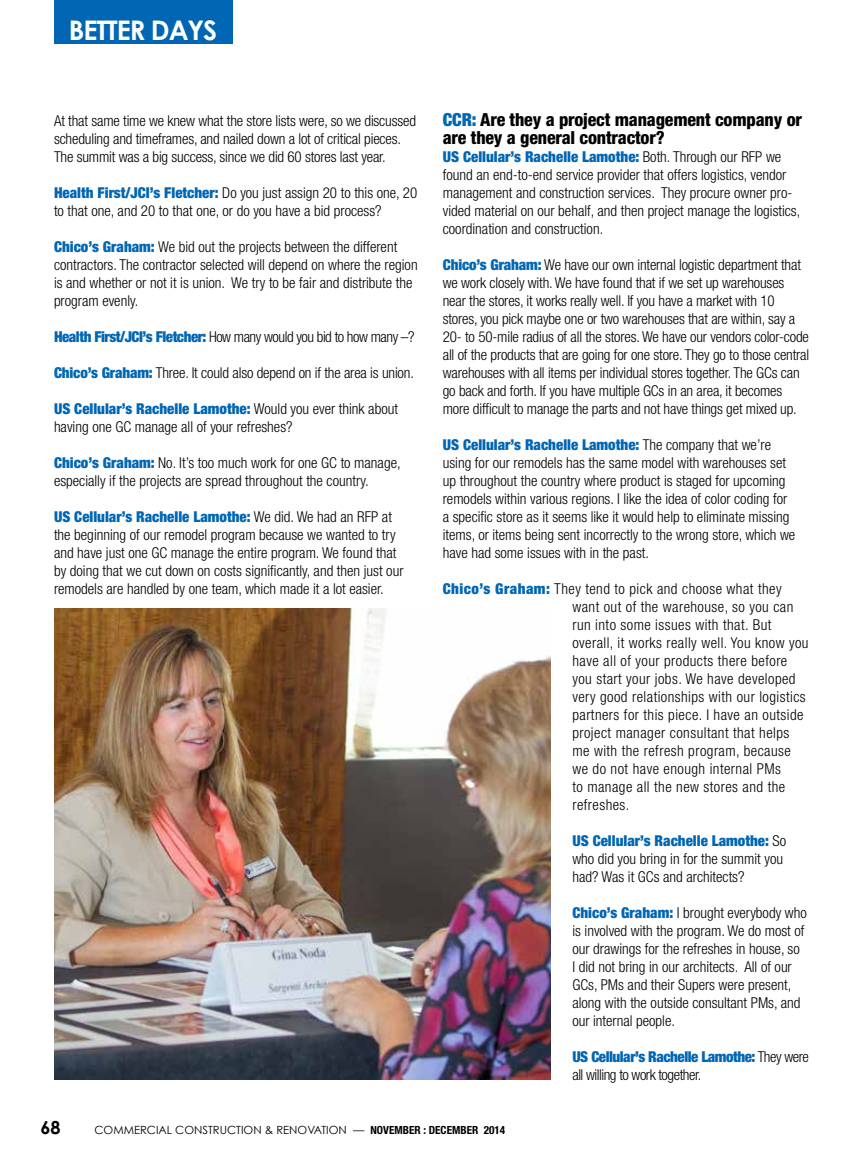
<style>
.page{position:relative;width:864px;height:1161px;background:#fff}
.page>*{position:absolute;margin:0;border:0;box-sizing:border-box;transform-origin:0 0}
.t1{font:700 27px "Century Gothic";letter-spacing:-.04em;color:#fff}
.t2{font:800 condensed 18px/18px "Helvetica Neue";letter-spacing:-.01em;color:#000}
.t3{font:700 18px "Century Gothic";color:#000}
.t4{font:300 condensed 15px/18px "Helvetica Neue";color:#000}
.t5{font:300 condensed 15px/18px "Helvetica Neue";letter-spacing:.03em;color:#000}
.t6{font:300 condensed 15px/18px "Helvetica Neue";letter-spacing:-.03em;color:#000}
.t7{font:11.25px "Century Gothic";color:#000}
.s1{font-weight:900;color:#0066b3}
.s2{font-family:"Helvetica Neue";font-weight:700;font-stretch:condensed}
</style>
<div class="page">
<div style="left:54px;top:0;width:178px;height:44px;background:#0066b3"></div>
<img style="left:54px;top:609px;width:497px;height:471px">
<h1 class="t1" style="left:69px;top:13px;width:150px">BETTER DAYS</h1>
<p class="t4" style="left:54px;top:112px;width:364px">At that same time we knew what the store lists were, so we discussed scheduling and timeframes, and nailed down a lot of critical pieces.<br>The summit was a big success, since we did 60 stores last year.</p>
<p class="t4" style="left:54px;top:184px;width:365px"><span class="s1">Health First/JCI’s Fletcher:</span> Do you just assign 20 to this one, 20 to that one, and 20 to that one, or do you have a bid process?</p>
<p class="t4" style="left:54px;top:238px;width:365px"><span class="s1">Chico’s Graham:</span> We bid out the projects between the different contractors. The contractor selected will depend on where the region is and whether or not it is union. We try to be fair and distribute the program evenly.</p>
<p class="t6" style="left:54px;top:328px;width:362px"><span class="s1">Health First/JCI’s Fletcher:</span> How many would you bid to how many –?</p>
<p class="t4" style="left:54px;top:364px;width:361px"><span class="s1">Chico’s Graham:</span> Three. It could also depend on if the area is union.</p>
<p class="t4" style="left:54px;top:400px;width:346px"><span class="s1">US Cellular’s Rachelle Lamothe:</span> Would you ever think about having one GC manage all of your refreshes?</p>
<p class="t4" style="left:54px;top:454px;width:348px"><span class="s1">Chico’s Graham:</span> No. It’s too much work for one GC to manage, especially if the projects are spread throughout the country.</p>
<p class="t4" style="left:54px;top:508px;width:351px"><span class="s1">US Cellular’s Rachelle Lamothe:</span> We did. We had an RFP at the beginning of our remodel program because we wanted to try and have just one GC manage the entire program. We found that by doing that we cut down on costs significantly, and then just our remodels are handled by one team, which made it a lot easier.</p>
<p class="t2" style="left:443px;top:110px;width:361px"><span class="s1">CCR:</span> Are they a project management company or are they a general contractor?</p>
<p class="t4" style="left:443px;top:148px;width:359px"><span class="s1">US Cellular’s Rachelle Lamothe:</span> Both. Through our RFP we found an end-to-end service provider that offers logistics, vendor management and construction services. They procure owner pro&shy;vided material on our behalf, and then project manage the logistics, coordination and construction.</p>
<p class="t4" style="left:443px;top:256px;width:368px"><span class="s1">Chico’s Graham:</span> We have our own internal logistic department that we work closely with. We have found that if we set up warehouses near the stores, it works really well. If you have a market with 10 stores, you pick maybe one or two warehouses that are within, say a 20- to 50-mile radius of all the stores. We have our vendors color-code all of the products that are going for one store. They go to those central warehouses with all items per individual stores together. The GCs can go back and forth. If you have multiple GCs in an area, it becomes more difficult to manage the parts and not have things get mixed up.</p>
<p class="t4" style="left:443px;top:436px;width:354px"><span class="s1">US Cellular’s Rachelle Lamothe:</span> The company that we’re using for our remodels has the same model with warehouses set up throughout the country where product is staged for upcoming remodels within various regions. I like the idea of color coding for a specific store as it seems like it would help to eliminate missing items, or items being sent incorrectly to the wrong store, which we have had some issues with in the past.</p>
<p class="t5" style="left:572px;top:580px;width:238px;text-indent:-130px"><span class="s1">Chico’s Graham:</span> They tend to pick and choose what they want out of the warehouse, so you can run into some issues with that. But overall, it works really well. You know you have all of your products there before you start your jobs. We have developed very good relationships with our logistics partners for this piece. I have an outside project manager consultant that helps me with the refresh program, because we do not have enough internal PMs<br>to manage all the new stores and the refreshes.</p>
<p class="t4" style="left:572px;top:832px;width:215px"><span class="s1">US Cellular’s Rachelle Lamothe:</span> So who did you bring in for the summit you had? Was it GCs and architects?</p>
<p class="t4" style="left:572px;top:904px;width:236px"><span class="s1">Chico’s Graham:</span> I brought everybody who is involved with the program. We do most of our drawings for the refreshes in house, so<br>I did not bring in our architects. All of our GCs, PMs and their Supers were present, along with the outside consultant PMs, and our internal people.</p>
<p class="t6" style="left:572px;top:1048px;width:238px"><span class="s1">US Cellular’s Rachelle Lamothe:</span> They were all willing to work together.</p>
<p class="t3" style="left:40px;top:1116px;width:22px">68</p>
<p class="t7" style="left:94px;top:1123px;width:412px">COMMERCIAL CONSTRUCTION &amp; RENOVATION — <span class="s2">NOVEMBER : DECEMBER 2014</span></p>
</div>
